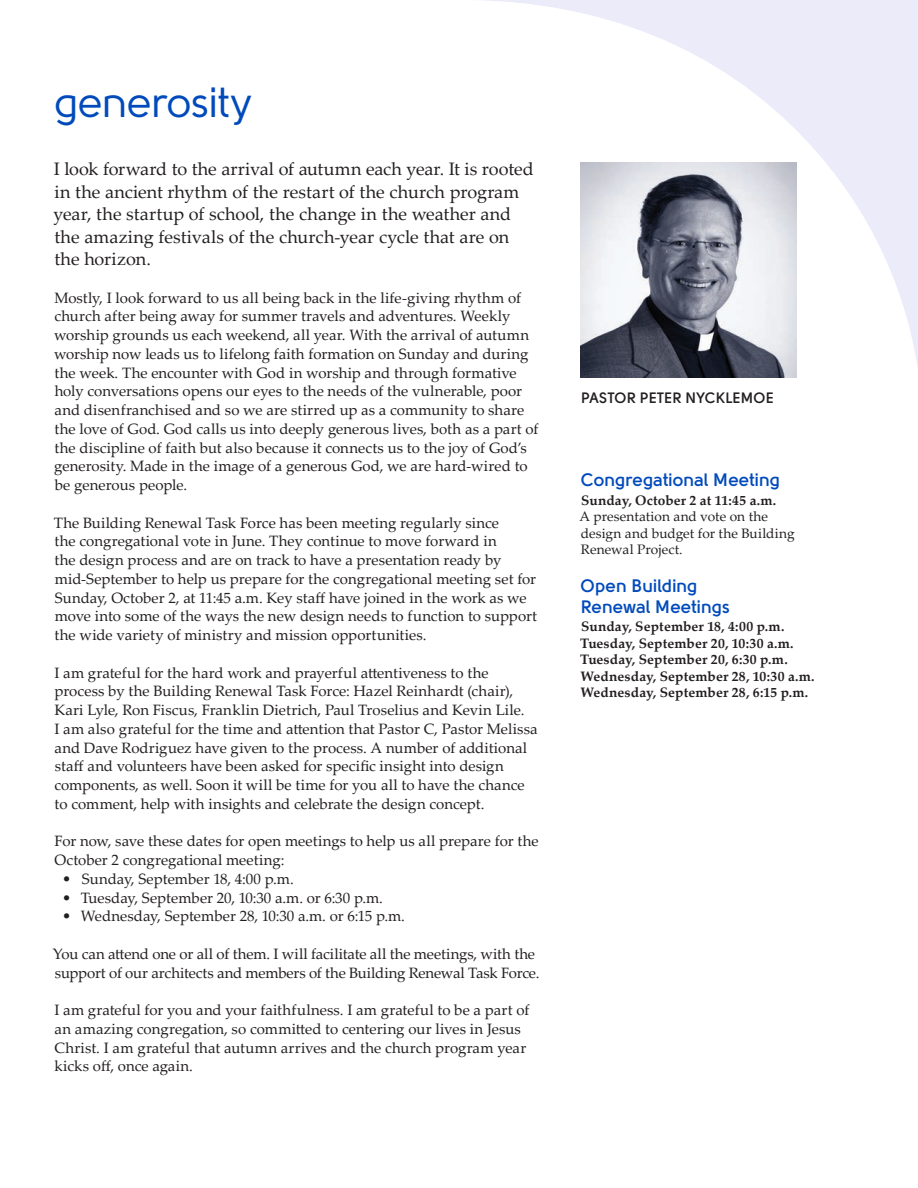
<style>
.page{position:relative;width:918px;height:1188px;background:#fff}
.page>*{position:absolute;margin:0;border:0;box-sizing:border-box;transform-origin:0 0}
.t1{font:42px "Solomon";letter-spacing:-.015em;color:#004abb}
.t2{font:18px/22.5px "Palatino Linotype";color:#231f20}
.t3{font:700 18px/21px "Solomon";letter-spacing:-.005em;color:#004abb}
.t4{font:15px/18.8px "Palatino Linotype";color:#231f20}
.t5{font:700 15px "Solomon";letter-spacing:.015em;color:#231f20}
.t6{font:700 13.65px/16.5px "Palatino Linotype";letter-spacing:.01em;color:#231f20}
.t7{font:13.65px/16.5px "Palatino Linotype";letter-spacing:.005em;color:#231f20}
.s1{font-weight:700}
</style>
<div class="page">
<svg style="left:486px;top:0;width:432px;height:370px"></svg>
<img style="left:580px;top:162px;width:216px;height:216px">
<p class="t1" style="left:54px;top:80px;width:199px">generosity</p>
<p class="t2" style="left:53px;top:157px;width:482px">I look forward to the arrival of autumn each year. It is rooted in the ancient rhythm of the restart of the church program year, the startup of school, the change in the weather and the amazing festivals of the church-year cycle that are on the horizon.</p>
<p class="t4" style="left:54px;top:288px;width:486px">Mostly, I look forward to us all being back in the life-giving rhythm of church after being away for summer travels and adventures. Weekly worship grounds us each weekend, all year. With the arrival of autumn worship now leads us to lifelong faith formation on Sunday and during the week. The encounter with God in worship and through formative holy conversations opens our eyes to the needs of the vulnerable, poor and disenfranchised and so we are stirred up as a community to share the love of God. God calls us into deeply generous lives, both as a part of the discipline of faith but also because it connects us to the joy of God’s generosity. Made in the image of a generous God, we are hard-wired to be generous people.</p>
<p class="t4" style="left:54px;top:513px;width:485px">The Building Renewal Task Force has been meeting regularly since<br>the congregational vote in June. They continue to move forward in<br>the design process and are on track to have a presentation ready by mid-September to help us prepare for the congregational meeting set for Sunday, October 2, at 11:45 a.m. Key staff have joined in the work as we move into some of the ways the new design needs to function to support the wide variety of ministry and mission opportunities.</p>
<p class="t4" style="left:54px;top:663px;width:485px">I am grateful for the hard work and prayerful attentiveness to the process by the Building Renewal Task Force: Hazel Reinhardt (chair), Kari Lyle, Ron Fiscus, Franklin Dietrich, Paul Troselius and Kevin Lile.<br>I am also grateful for the time and attention that Pastor C, Pastor Melissa and Dave Rodriguez have given to the process. A number of additional staff and volunteers have been asked for specific insight into design components, as well. Soon it will be time for you all to have the chance to comment, help with insights and celebrate the design concept.</p>
<p class="t4" style="left:54px;top:831px;width:486px">For now, save these dates for open meetings to help us all prepare for the<br>October 2 congregational meeting:</p>
<p class="t4" style="left:62px;top:869px;width:233px">• Sunday, September 18, 4:00 p.m.</p>
<p class="t4" style="left:62px;top:888px;width:322px">• Tuesday, September 20, 10:30 a.m. or 6:30 p.m.</p>
<p class="t4" style="left:62px;top:906px;width:344px">• Wednesday, September 28, 10:30 a.m. or 6:15 p.m.</p>
<p class="t4" style="left:53px;top:944px;width:488px">You can attend one or all of them. I will facilitate all the meetings, with the support of our architects and members of the Building Renewal Task Force.</p>
<p class="t4" style="left:54px;top:1000px;width:476px">I am grateful for you and your faithfulness. I am grateful to be a part of an amazing congregation, so committed to centering our lives in Jesus Christ. I am grateful that autumn arrives and the church program year kicks off, once again.</p>
<p class="t5" style="left:581px;top:389px;width:194px">PASTOR PETER NYCKLEMOE</p>
<p class="t3" style="left:581px;top:469px;width:201px">Congregational Meeting</p>
<p class="t7" style="left:579px;top:491px;width:217px"><span class="s1">Sunday, October 2 at 11:45 a.m.<br></span>A presentation and vote on the design and budget for the Building<br>Renewal Project.</p>
<p class="t3" style="left:581px;top:575px;width:151px">Open Building<br>Renewal Meetings</p>
<p class="t6" style="left:580px;top:618px;width:236px">Sunday, September 18, 4:00 p.m.<br>Tuesday, September 20, 10:30 a.m.<br>Tuesday, September 20, 6:30 p.m.<br>Wednesday, September 28, 10:30 a.m.<br>Wednesday, September 28, 6:15 p.m.</p>
</div>
